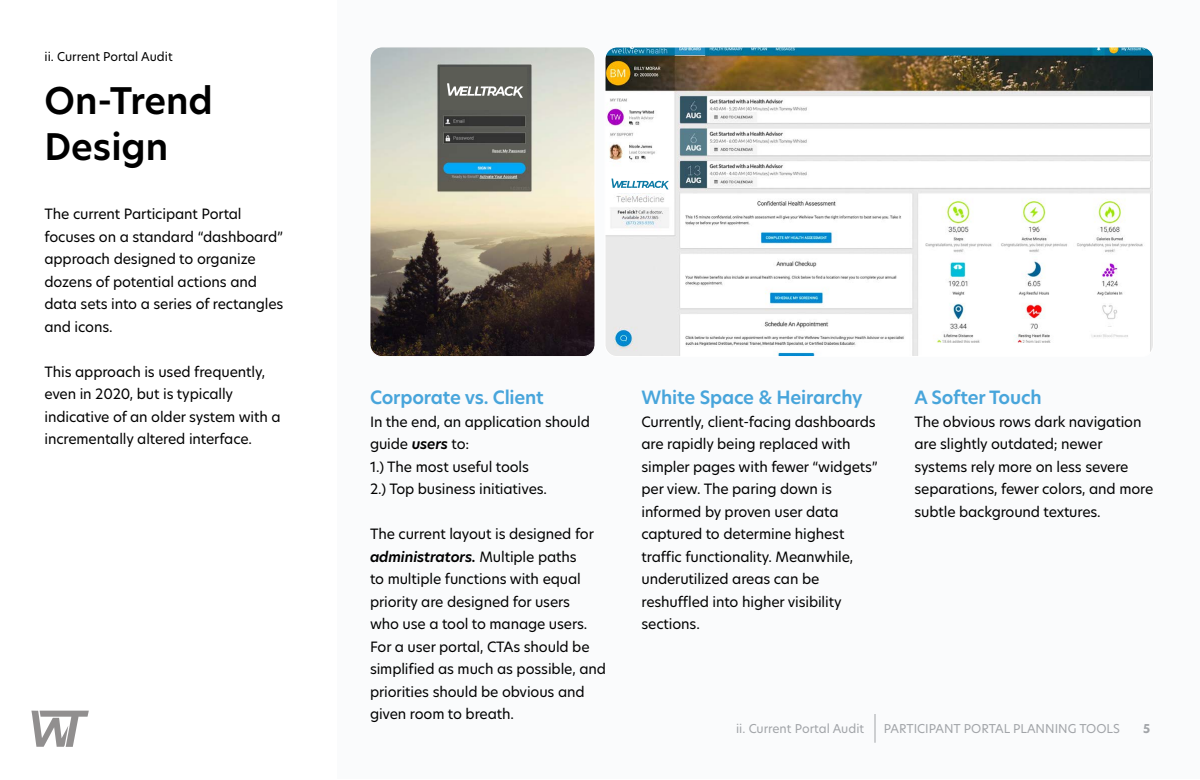
<style>
.page{position:relative;width:1200px;height:780px;background:#fff}
.page>*{position:absolute;margin:0;border:0;box-sizing:border-box;transform-origin:0 0}
.t1{font:600 36px/46px "Hero New";color:#000}
.t2{font:600 18px "Hero New";letter-spacing:-.01em;color:#48a5db}
.t3{font:14px/22.5px "Hero New";letter-spacing:-.01em;color:#000}
.t4{font:12px "Hero New";color:#a5a7aa}
.t5{font:12px "Hero New";color:#000}
.t6{font:700 12px "Hero New";color:#a5a7aa}
.s1{font-weight:600;font-style:italic}
</style>
<div class="page">
<div style="left:337px;top:0;width:863px;height:780px;background:#fafbfc"></div>
<img style="left:371px;top:48px;width:222px;height:307px">
<div style="left:369px;top:46px;width:226px;height:311px;border:1px solid #fff;border-radius:12px"></div>
<img style="left:607px;top:48px;width:545px;height:307px">
<svg style="left:31px;top:711px;width:58px;height:36px"></svg>
<div style="left:611px;top:174px;width:58px;height:19px;background:#fff"></div>
<div style="left:440px;top:67px;width:87px;height:42px;background:#5b5c55"></div>
<svg style="left:447px;top:83px;width:77px;height:15px"></svg>
<svg style="left:611px;top:179px;width:58px;height:10px"></svg>
<p class="t5" style="left:44px;top:48px;width:130px">ii. Current Portal Audit</p>
<h1 class="t1" style="left:44px;top:77px;width:170px">On-Trend<br>Design</h1>
<p class="t3" style="left:44px;top:203px;width:240px">The current Participant Portal focuses on a standard “dashboard” approach designed to organize dozens of potential actions and data sets into a series of rectangles and icons.</p>
<p class="t3" style="left:44px;top:360px;width:238px">This approach is used frequently, even in 2020, but is typically indicative of an older system with a incrementally altered interface.</p>
<p class="t2" style="left:370px;top:385px;width:175px">Corporate vs. Client</p>
<p class="t3" style="left:370px;top:410px;width:221px">In the end, an application should guide <span class="s1">users</span> to:<br>1.) The most useful tools<br>2.) Top business initiatives.</p>
<p class="t3" style="left:370px;top:523px;width:237px">The current layout is designed for <span class="s1">administrators.</span> Multiple paths<br>to multiple functions with equal priority are designed for users<br>who use a tool to manage users.<br>For a user portal, CTAs should be simplified as much as possible, and priorities should be obvious and given room to breath.</p>
<p class="t2" style="left:642px;top:385px;width:223px">White Space &amp; Heirarchy</p>
<p class="t3" style="left:642px;top:410px;width:238px">Currently, client-facing dashboards are rapidly being replaced with simpler pages with fewer “widgets” per view. The paring down is informed by proven user data captured to determine highest traffic functionality. Meanwhile, underutilized areas can be reshuffled into higher visibility sections.</p>
<p class="t2" style="left:914px;top:385px;width:129px">A Softer Touch</p>
<p class="t3" style="left:914px;top:410px;width:240px">The obvious rows dark navigation are slightly outdated; newer systems rely more on less severe separations, fewer colors, and more subtle background textures.</p>
<p class="t4" style="left:736px;top:720px;width:130px">ii. Current Portal Audit</p>
<p class="t4" style="left:884px;top:720px;width:238px">PARTICIPANT PORTAL PLANNING TOOLS</p>
<p class="t6" style="left:1143px;top:720px;width:9px">5</p>
</div>
